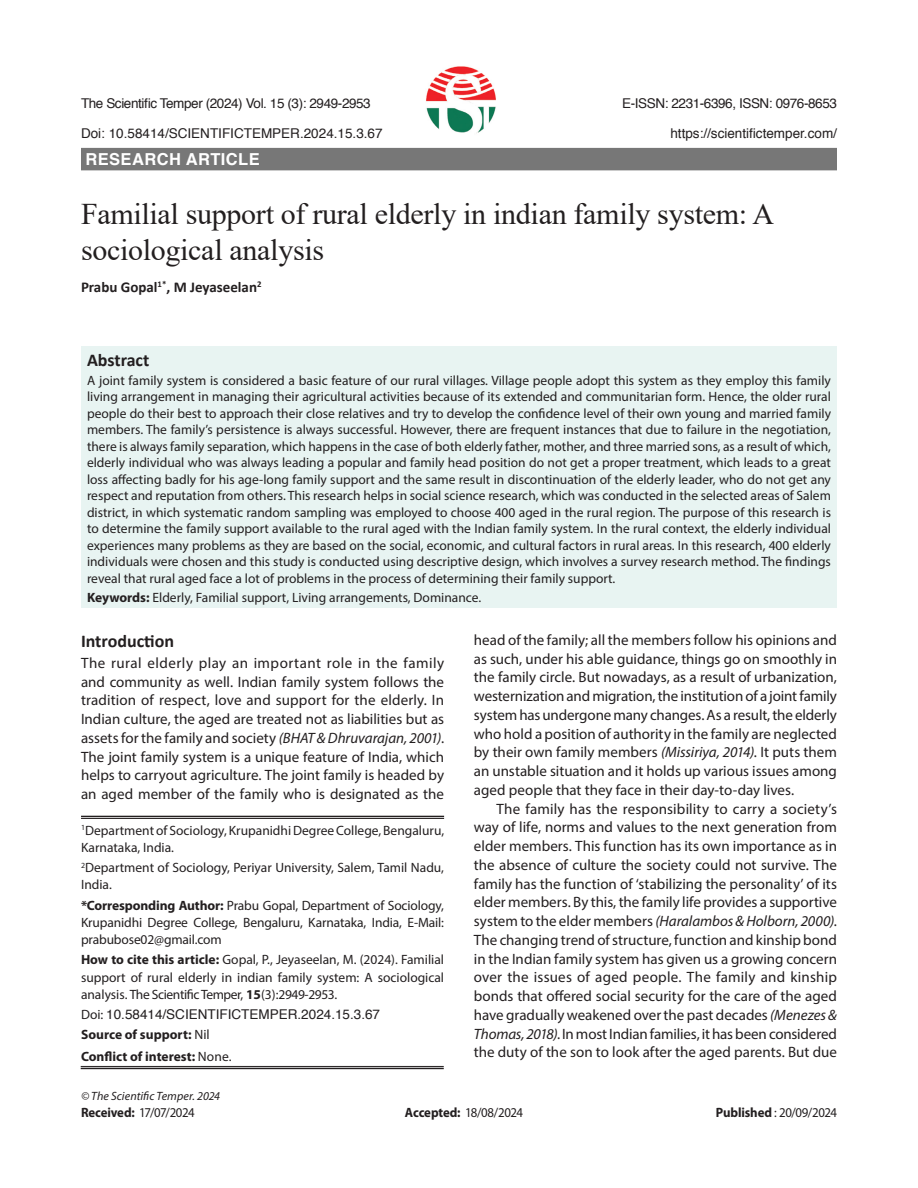
<style>
.page{position:relative;width:918px;height:1188px;background:#fff}
.page>*{position:absolute;margin:0;border:0;box-sizing:border-box;transform-origin:0 0}
.article_head{font:30px/36px "Times New Roman";letter-spacing:-.01em;color:#231f20}
.Sub-Head-1{font:700 18px "Calibri";color:#231f20}
.Subject{font:700 16.5px "Helvetica";letter-spacing:.025em;color:#fff}
.Body_flush{font:15px/18.8px "Myriad Pro";color:#231f20;text-align:justify}
.text{font:15px/18.8px "Myriad Pro";color:#231f20;text-align:justify}
.author{font:700 15px "Calibri";color:#231f20}
.Abstract{font:13.5px/16.5px "Myriad Pro";color:#231f20;text-align:justify}
.affiliation{font:13.5px/17.2px "Myriad Pro";color:#231f20}
.Running_Head{font:13.5px "Helvetica";letter-spacing:-.03em;color:#231f20}
.Running_Head-2{font:13.5px "Helvetica";color:#231f20}
.ref{font:13.5px "Myriad Pro";letter-spacing:-.04em;color:#231f20;scale:.95 1}
.affiliation-2{font:700 13.5px "Myriad Pro";color:#231f20}
.affiliation-3{font:13.5px "Helvetica";color:#231f20}
.Bottom_1st_page{font:italic 12px "Myriad Pro";letter-spacing:.005em;color:#231f20}
.s1{font-weight:700}
.s2{font-style:italic}
.s3{font-family:"Myriad Pro"}
.s4{font-weight:400}
</style>
<div class="page">
<div style="left:81px;top:347px;width:756px;height:261px;background:#e8f4f2"></div>
<div style="left:81px;top:148px;width:756px;height:22px;background:#777"></div>
<hr style="left:81px;top:816px;width:363px;height:1px;background:#231f20">
<hr style="left:81px;top:818px;width:363px;height:1px;background:#231f20">
<hr style="left:81px;top:1066px;width:363px;height:1px;background:#231f20">
<hr style="left:81px;top:1068px;width:363px;height:1px;background:#231f20">
<img style="left:426px;top:66px;width:70px;height:68px">
<p class="Running_Head" style="left:81px;top:92px;width:291px">The Scientific Temper (2024) Vol. 15 (3): 2949-2953</p>
<p class="Running_Head" style="left:622px;top:92px;width:216px">E-ISSN: 2231-6396, ISSN: 0976-8653</p>
<p class="Running_Head-2" style="left:81px;top:122px;width:303px">Doi: 10.58414/SCIENTIFICTEMPER.2024.15.3.67</p>
<p class="Running_Head-2" style="left:670px;top:122px;width:168px">https://scientifictemper.com/</p>
<p class="Subject" style="left:86px;top:146px;width:176px">RESEARCH ARTICLE</p>
<p class="article_head" style="left:81px;top:195px;width:695px">Familial support of rural elderly in indian family system: A sociological analysis</p>
<p class="author" style="left:81px;top:276px;width:182px">Prabu Gopal<sup>1*</sup>, M Jeyaseelan<sup>2</sup></p>
<p class="Sub-Head-1" style="left:87px;top:347px;width:64px">Abstract</p>
<p class="Abstract" style="left:87px;top:372px;width:746px">A joint family system is considered a basic feature of our rural villages. Village people adopt this system as they employ this family living arrangement in managing their agricultural activities because of its extended and communitarian form. Hence, the older rural people do their best to approach their close relatives and try to develop the confidence level of their own young and married family members. The family’s persistence is always successful. However, there are frequent instances that due to failure in the negotiation, there is always family separation, which happens in the case of both elderly father, mother, and three married sons, as a result of which, elderly individual who was always leading a popular and family head position do not get a proper treatment, which leads to a great loss affecting badly for his age-long family support and the same result in discontinuation of the elderly leader, who do not get any respect and reputation from others. This research helps in social science research, which was conducted in the selected areas of Salem district, in which systematic random sampling was employed to choose 400 aged in the rural region. The purpose of this research is to determine the family support available to the rural aged with the Indian family system. In the rural context, the elderly individual experiences many problems as they are based on the social, economic, and cultural factors in rural areas. In this research, 400 elderly individuals were chosen and this study is conducted using descriptive design, which involves a survey research method. The findings reveal that rural aged face a lot of problems in the process of determining their family support.</p>
<p class="Abstract" style="left:87px;top:589px;width:396px"><span class="s1">Keywords:</span> Elderly, Familial support, Living arrangements, Dominance.</p>
<p class="Sub-Head-1" style="left:81px;top:628px;width:95px">Introduction</p>
<p class="Body_flush" style="left:81px;top:653px;width:365px">The rural elderly play an important role in the family and community as well. Indian family system follows the tradition of respect, love and support for the elderly. In Indian culture, the aged are treated not as liabilities but as assets for the family and society <span class="s2">(BHAT &amp; Dhruvarajan, 2001)</span>.<br>The joint family system is a unique feature of India, which helps to carryout agriculture. The joint family is headed by an aged member of the family who is designated as the</p>
<p class="affiliation" style="left:81px;top:821px;width:365px"><sup>1</sup>Department of Sociology, Krupanidhi Degree College, Bengaluru,<br>Karnataka, India.</p>
<p class="affiliation" style="left:81px;top:859px;width:365px"><sup>2</sup>Department of Sociology, Periyar University, Salem, Tamil Nadu,<br>India.</p>
<p class="affiliation" style="left:81px;top:896px;width:365px;text-align:justify"><span class="s1">*Corresponding Author:</span> Prabu Gopal, Department of Sociology, Krupanidhi Degree College, Bengaluru, Karnataka, India, E-Mail: prabubose02@gmail.com</p>
<p class="affiliation" style="left:81px;top:951px;width:365px;text-align:justify"><span class="s1">How to cite this article:</span> Gopal, P., Jeyaseelan, M. (2024). Familial support of rural elderly in indian family system: A sociological analysis. The Scientific Temper, <span class="s1">15</span>(3):2949-2953.</p>
<p class="affiliation-3" style="left:81px;top:1004px;width:301px"><span class="s3">Doi:</span> 10.58414/SCIENTIFICTEMPER.2024.15.3.67</p>
<p class="affiliation-2" style="left:81px;top:1027px;width:130px">Source of support: <span class="s4">Nil</span></p>
<p class="affiliation-2" style="left:81px;top:1049px;width:152px">Conflict of interest: <span class="s4">None.</span></p>
<p class="Body_flush" style="left:474px;top:630px;width:365px">head of the family; all the members follow his opinions and as such, under his able guidance, things go on smoothly in the family circle. But nowadays, as a result of urbanization, westernization and migration, the institution of a joint family system has undergone many changes. As a result, the elderly who hold a position of authority in the family are neglected by their own family members <span class="s2">(Missiriya, 2014)</span>. It puts them an unstable situation and it holds up various issues among aged people that they face in their day-to-day lives.</p>
<p class="text" style="left:474px;top:799px;width:365px;text-indent:22px">The family has the responsibility to carry a society’s way of life, norms and values to the next generation from elder members. This function has its own importance as in the absence of culture the society could not survive. The family has the function of ‘stabilizing the personality’ of its elder members. By this, the family life provides a supportive system to the elder members <span class="s2">(Haralambos &amp; Holborn, 2000)</span>.<br>The changing trend of structure, function and kinship bond in the Indian family system has given us a growing concern over the issues of aged people. The family and kinship bonds that offered social security for the care of the aged have gradually weakened over the past decades <span class="s2">(Menezes &amp; Thomas, 2018)</span>. In most Indian families, it has been considered the duty of the son to look after the aged parents. But due</p>
<p class="Bottom_1st_page" style="left:81px;top:1089px;width:141px">© The Scientific Temper. 2024</p>
<p class="ref" style="left:81px;top:1104px;width:121px"><span class="s1">Received:</span> 17/07/2024</p>
<p class="ref" style="left:405px;top:1104px;width:126px"><span class="s1">Accepted:</span> 18/08/2024</p>
<p class="ref" style="left:716px;top:1104px;width:129px"><span class="s1">Published</span> : 20/09/2024</p>
</div>
